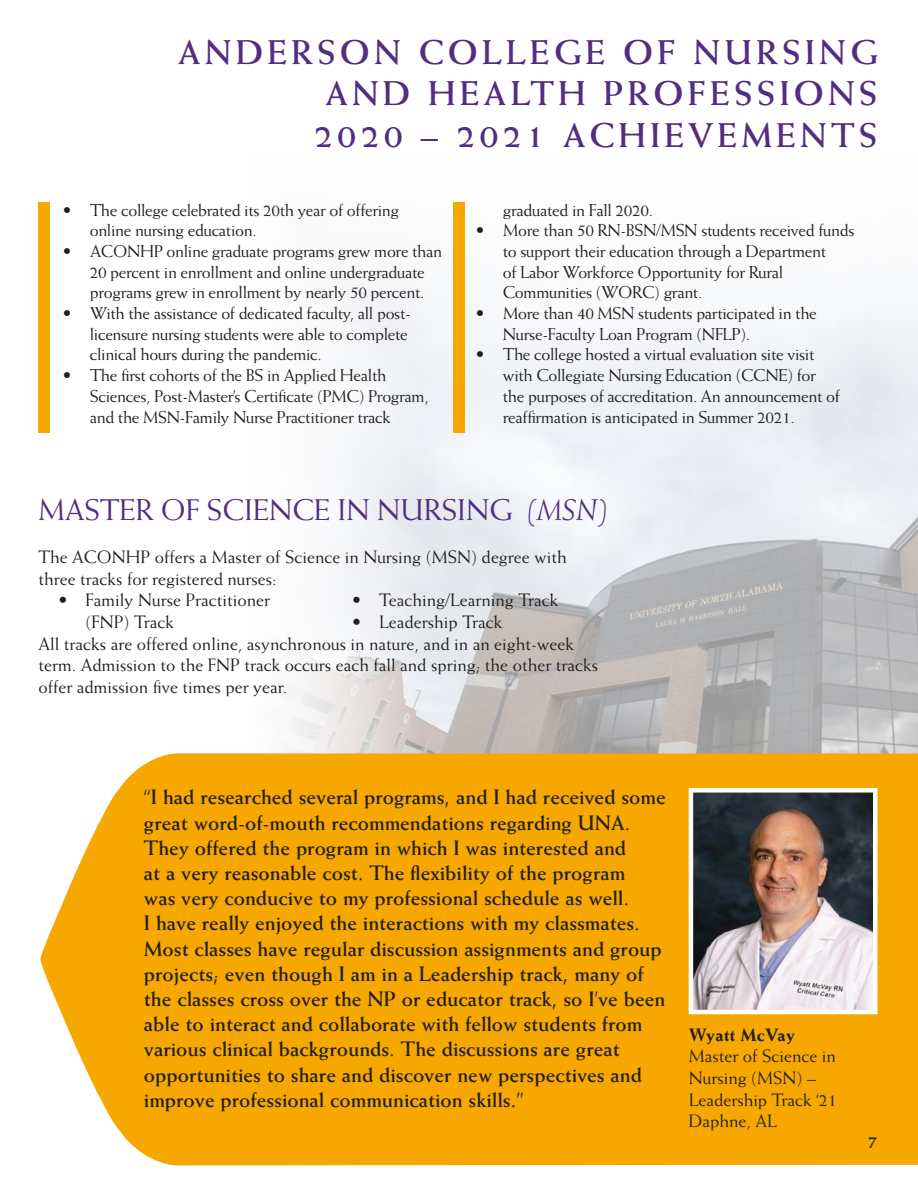
<style>
.page{position:relative;width:918px;height:1188px;background:#fff}
.page>*{position:absolute;margin:0;border:0;box-sizing:border-box;transform-origin:0 0}
.t1{font:700 34.5px/41.4px "Weiss";letter-spacing:.12em;color:#522e81;text-align:right}
.t2{font:30px "Weiss";color:#522e81}
.t3{font:700 21px/25.2px "Weiss";color:#231f20}
.t4{font:18px/21.6px "Weiss";color:#231f20}
.t5{font:800 18px "Weiss";color:#231f20}
.t6{font:700 18px "Weiss";color:#231f20}
.t7{font:17.25px/20.7px "Weiss";letter-spacing:-.02em;color:#231f20}
.s1{font-style:italic}
</style>
<div class="page">
<img style="left:289px;top:202px;width:629px;height:551px">
<div style="left:40px;top:753px;width:878px;height:413px;background:#f6a800"></div>
<img style="left:694px;top:793px;width:179px;height:216px">
<div style="left:689px;top:788px;width:189px;height:226px;border:4px solid #fff"></div>
<div style="left:38px;top:203px;width:12px;height:230px;background:#f6a800"></div>
<div style="left:453px;top:203px;width:12px;height:230px;background:#f6a800"></div>
<p class="t1" style="left:178px;top:31px;width:701px">ANDERSON COLLEGE OF NURSING<br>AND HEALTH PROFESSIONS</p>
<p class="t1" style="left:314px;top:113px;width:565px">2020 – 2021 ACHIEVEMENTS</p>
<p class="t7" style="left:90px;top:199px;width:311px;text-indent:-27px">• The college celebrated its 20th year of offering online nursing education.</p>
<p class="t7" style="left:63px;top:240px;width:381px;text-align:center">• ACONHP online graduate programs grew more than<br>20 percent in enrollment and online undergraduate programs grew in enrollment by nearly 50 percent.</p>
<p class="t7" style="left:90px;top:303px;width:323px;text-indent:-27px">• With the assistance of dedicated faculty, all post&shy;licensure nursing students were able to complete clinical hours during the pandemic.</p>
<p class="t7" style="left:90px;top:365px;width:340px;text-indent:-27px">• The first cohorts of the BS in Applied Health<br>Sciences, Post-Master’s Certificate (PMC) Program, and the MSN-Family Nurse Practitioner track</p>
<p class="t7" style="left:503px;top:199px;width:152px">graduated in Fall 2020.</p>
<p class="t7" style="left:503px;top:220px;width:353px;text-indent:-27px">• More than 50 RN-BSN/MSN students received funds to support their education through a Department<br>of Labor Workforce Opportunity for Rural Communities (WORC) grant.</p>
<p class="t7" style="left:503px;top:303px;width:316px;text-indent:-27px">• More than 40 MSN students participated in the<br>Nurse-Faculty Loan Program (NFLP).</p>
<p class="t7" style="left:503px;top:344px;width:338px;text-indent:-27px">• The college hosted a virtual evaluation site visit with Collegiate Nursing Education (CCNE) for the purposes of accreditation. An announcement of reaffirmation is anticipated in Summer 2021.</p>
<p class="t2" style="left:38px;top:492px;width:571px">MASTER OF SCIENCE IN NURSING <span class="s1">(MSN)</span></p>
<p class="t4" style="left:38px;top:546px;width:530px">The ACONHP offers a Master of Science in Nursing (MSN) degree with three tracks for registered nurses:</p>
<p class="t4" style="left:86px;top:589px;width:186px;text-indent:-27px">• Family Nurse Practitioner (FNP) Track</p>
<p class="t4" style="left:352px;top:589px;width:208px">• Teaching/Learning Track</p>
<p class="t4" style="left:352px;top:611px;width:152px">• Leadership Track</p>
<p class="t4" style="left:38px;top:633px;width:561px">All tracks are offered online, asynchronous in nature, and in an eight-week term. Admission to the FNP track occurs each fall and spring; the other tracks offer admission five times per year.</p>
<p class="t3" style="left:144px;top:784px;width:523px">“I had researched several programs, and I had received some great word-of-mouth recommendations regarding UNA.<br>They offered the program in which I was interested and<br>at a very reasonable cost. The flexibility of the program<br>was very conducive to my professional schedule as well.<br>I have really enjoyed the interactions with my classmates.<br>Most classes have regular discussion assignments and group projects; even though I am in a Leadership track, many of the classes cross over the NP or educator track, so I’ve been able to interact and collaborate with fellow students from various clinical backgrounds. The discussions are great opportunities to share and discover new perspectives and improve professional communication skills.”</p>
<p class="t5" style="left:689px;top:1024px;width:108px">Wyatt McVay</p>
<p class="t4" style="left:689px;top:1045px;width:150px">Master of Science in<br>Nursing (MSN) –<br>Leadership Track ‘21</p>
<p class="t4" style="left:689px;top:1110px;width:90px">Daphne, AL</p>
<p class="t6" style="left:867px;top:1131px;width:12px">7</p>
</div>
